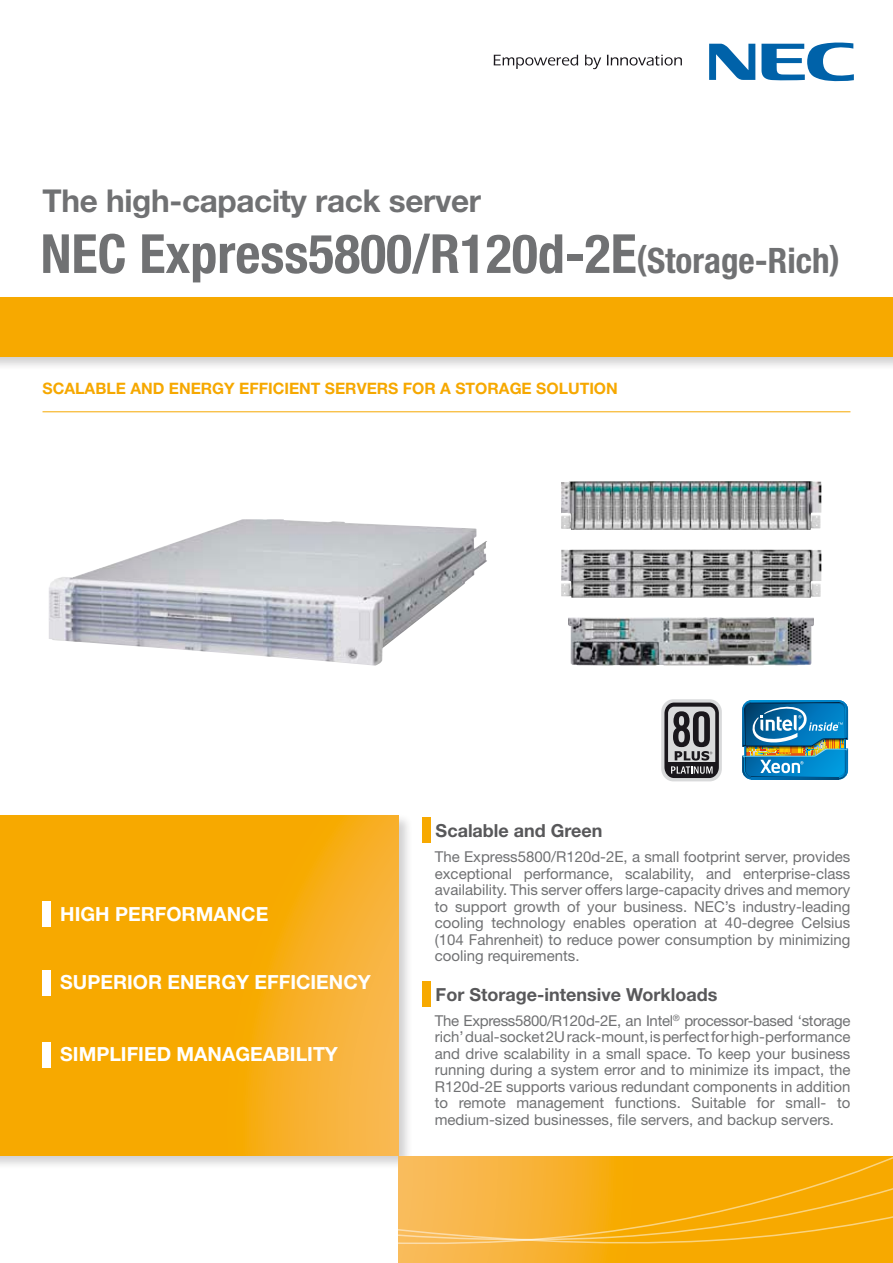
<style>
.page{position:relative;width:893px;height:1263px;background:#fff}
.page>*{position:absolute;margin:0;border:0;box-sizing:border-box;transform-origin:0 0}
.t1{font:700 condensed 54px "Helvetica Neue LT Std";color:#707173}
.t2{font:700 31.5px "Helvetica Neue LT Std";letter-spacing:-.01em;color:#707173}
.t3{font:700 19.5px "Helvetica Neue LT Std";color:#fff}
.t4{font:700 18px "Helvetica Neue LT Std";color:#58585a}
.t5{font:700 15.75px "Helvetica Neue LT Std";color:#f6a800}
.t6{font:15px/16.5px "Helvetica Neue LT Std";color:#707173;text-align:justify}
.s1{font-size:35.1px}
</style>
<div class="page">
<div style="left:0;top:813px;width:413px;height:357px;background:#1a171c;opacity:.2"></div>
<svg style="left:0;top:816px;width:399px;height:333px;background:#f7ab0f"></svg>
<svg style="left:399px;top:1245px;width:494px;height:18px;background:#f7ad19"></svg>
<svg style="left:0;top:1149px;width:413px;height:3px"></svg>
<svg style="left:0;top:1152px;width:893px;height:93px"></svg>
<svg style="left:494px;top:55px;width:84px;height:14px"></svg>
<svg style="left:585px;top:55px;width:16px;height:14px"></svg>
<svg style="left:607px;top:55px;width:75px;height:11px"></svg>
<svg style="left:709px;top:44px;width:46px;height:36px"></svg>
<svg style="left:761px;top:42px;width:93px;height:39px"></svg>
<div style="left:0;top:295px;width:893px;height:77px;background:#1a171c;opacity:.2"></div>
<div style="left:0;top:298px;width:893px;height:59px;background:#f7a900"></div>
<div style="left:43px;top:901px;width:8px;height:26px;background:#fff"></div>
<div style="left:43px;top:970px;width:8px;height:25px;background:#fff"></div>
<div style="left:43px;top:1042px;width:8px;height:25px;background:#fff"></div>
<hr style="left:43px;top:411px;width:807px;height:1px;background:#f6a800">
<div style="left:422px;top:818px;width:9px;height:25px;background:#f7a900"></div>
<div style="left:422px;top:981px;width:9px;height:26px;background:#f7a900"></div>
<svg style="left:742px;top:700px;width:106px;height:79px;background:#3687ac"></svg>
<div style="left:661px;top:699px;width:61px;height:82px;background:#d9dadb;border-radius:12px"></div>
<svg style="left:664px;top:702px;width:55px;height:76px"></svg>
<img style="left:561px;top:550px;width:260px;height:48px">
<img style="left:561px;top:481px;width:260px;height:49px">
<img style="left:49px;top:519px;width:438px;height:147px">
<img style="left:568px;top:617px;width:246px;height:48px">
<h2 class="t2" style="left:43px;top:182px;width:440px">The high-capacity rack server</h2>
<h1 class="t1" style="left:41px;top:221px;width:801px">NEC Express5800/R120d-2E<span class="s1">(Storage-Rich)</span></h1>
<p class="t5" style="left:43px;top:379px;width:577px">SCALABLE AND ENERGY EFFICIENT SERVERS FOR A STORAGE SOLUTION</p>
<h3 class="t3" style="left:60px;top:902px;width:209px">HIGH PERFORMANCE</h3>
<h3 class="t3" style="left:60px;top:970px;width:312px">SUPERIOR ENERGY EFFICIENCY</h3>
<h3 class="t3" style="left:60px;top:1042px;width:279px">SIMPLIFIED MANAGEABILITY</h3>
<p class="t4" style="left:436px;top:820px;width:168px">Scalable and Green</p>
<p class="t6" style="left:435px;top:848px;width:417px">The Express5800/R120d-2E, a small footprint server, provides exceptional performance, scalability, and enterprise-class availability. This server offers large-capacity drives and memory to support growth of your business. NEC’s industry-leading cooling technology enables operation at 40-degree Celsius (104 Fahrenheit) to reduce power consumption by minimizing cooling requirements.</p>
<p class="t4" style="left:436px;top:983px;width:283px">For Storage-intensive Workloads</p>
<p class="t6" style="left:435px;top:1012px;width:417px">The Express5800/R120d-2E, an Intel<sup>®</sup> processor-based ‘storage rich’ dual-socket 2U rack-mount, is perfect for high-performance and drive scalability in a small space. To keep your business running during a system error and to minimize its impact, the R120d-2E supports various redundant components in addition to remote management functions. Suitable for small- to medium-sized businesses, file servers, and backup servers.</p>
</div>
